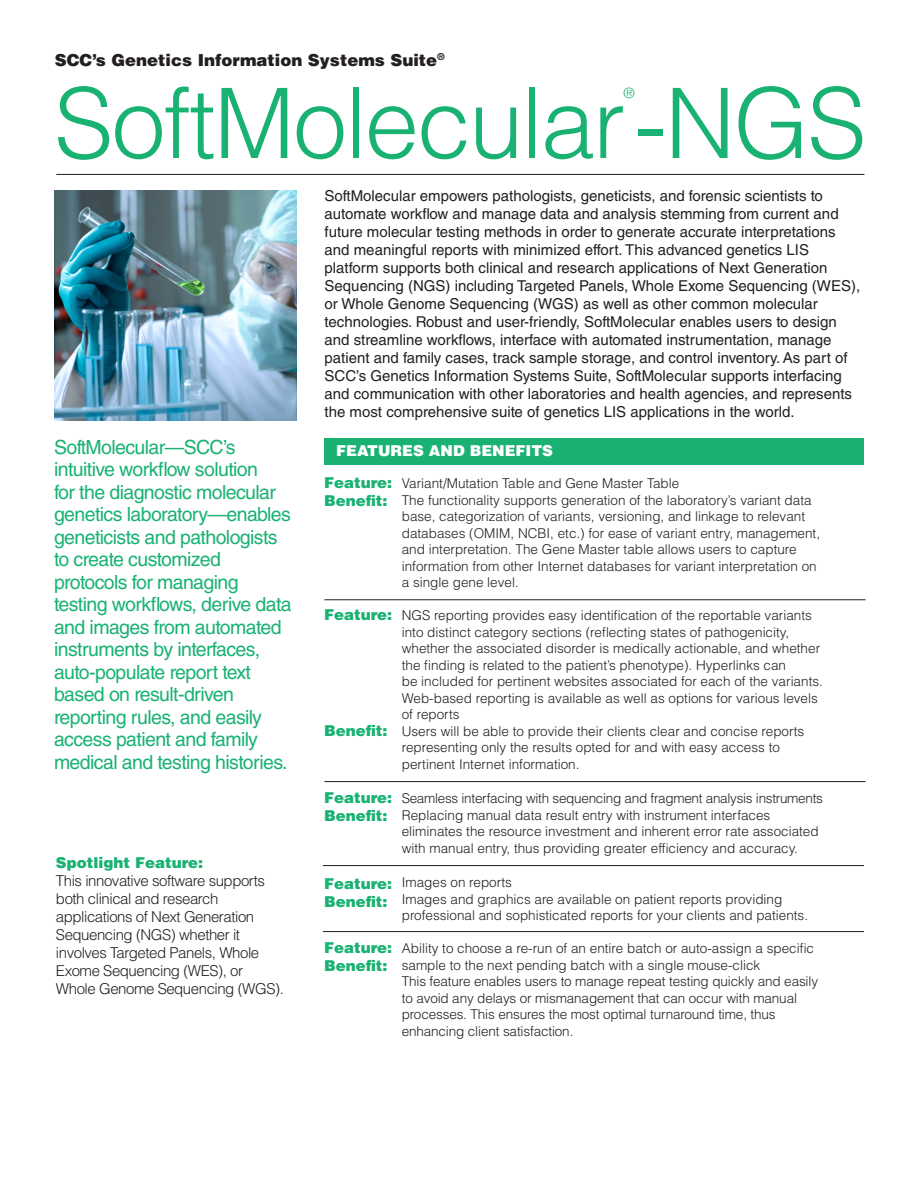
<style>
.page{position:relative;width:918px;height:1188px;background:#fff}
.page>*{position:absolute;margin:0;border:0;box-sizing:border-box;transform-origin:0 0}
.t1{font:300 97.35px "Helvetica LT Std";letter-spacing:-.02em;color:#19b273}
.t2{font:19.5px/22.5px "Helvetica LT Std";letter-spacing:-.03em;color:#19b273}
.t3{font:900 16.5px "Helvetica LT Std";color:#231f20}
.t4{font:15px/18px "Helvetica LT Std";color:#231f20}
.t5{font:300 15px/18px "Helvetica LT Std";letter-spacing:-.03em;color:#231f20}
.t6{font:900 15px "Helvetica LT Std";color:#19b273}
.t7{font:900 15px "Helvetica LT Std";color:#fff}
.t8{font:300 14.25px "Helvetica LT Std";color:#19b273}
.t9{font:300 13.5px/16.5px "Helvetica LT Std";color:#231f20}
.t10{font:300 13.5px "Helvetica LT Std";letter-spacing:-.02em;color:#231f20}
</style>
<div class="page">
<hr style="left:56px;top:174px;width:808px;height:1px;background:#231f20">
<img style="left:54px;top:190px;width:243px;height:230px">
<div style="left:325px;top:439px;width:539px;height:26px;background:#19b273"></div>
<hr style="left:324px;top:781px;width:542px;height:1px;background:#231f20">
<hr style="left:324px;top:599px;width:541px;height:1px;background:#231f20">
<hr style="left:323px;top:865px;width:541px;height:1px;background:#231f20">
<hr style="left:323px;top:931px;width:541px;height:1px;background:#231f20">
<p class="t3" style="left:55px;top:49px;width:392px">SCC’s Genetics Information Systems Suite<sup>®</sup></p>
<p class="t1" style="left:54px;top:63px;width:814px">SoftMolecular-NGS</p>
<p class="t8" style="left:624px;top:84px;width:13px">®</p>
<p class="t2" style="left:54px;top:435px;width:239px">SoftMolecular—SCC’s intuitive workflow solution<br>for the diagnostic molecular genetics laboratory—enables geneticists and pathologists to create customized protocols for managing testing workflows, derive data and images from automated instruments by interfaces, auto-populate report text based on result-driven reporting rules, and easily access patient and family medical and testing histories.</p>
<p class="t6" style="left:56px;top:853px;width:149px">Spotlight Feature:</p>
<p class="t5" style="left:56px;top:872px;width:229px">This innovative software supports both clinical and research applications of Next Generation<br>Sequencing (NGS) whether it involves Targeted Panels, Whole<br>Exome Sequencing (WES), or<br>Whole Genome Sequencing (WGS).</p>
<p class="t4" style="left:325px;top:187px;width:537px">SoftMolecular empowers pathologists, geneticists, and forensic scientists to automate workflow and manage data and analysis stemming from current and future molecular testing methods in order to generate accurate interpretations and meaningful reports with minimized effort. This advanced genetics LIS platform supports both clinical and research applications of Next Generation Sequencing (NGS) including Targeted Panels, Whole Exome Sequencing (WES), or Whole Genome Sequencing (WGS) as well as other common molecular technologies. Robust and user-friendly, SoftMolecular enables users to design and streamline workflows, interface with automated instrumentation, manage patient and family cases, track sample storage, and control inventory. As part of SCC’s Genetics Information Systems Suite, SoftMolecular supports interfacing and communication with other laboratories and health agencies, and represents the most comprehensive suite of genetics LIS applications in the world.</p>
<p class="t7" style="left:336px;top:441px;width:218px">FEATURES AND BENEFITS</p>
<p class="t6" style="left:324px;top:473px;width:70px">Feature:</p>
<p class="t6" style="left:324px;top:491px;width:65px">Benefit:</p>
<p class="t6" style="left:324px;top:605px;width:70px">Feature:</p>
<p class="t6" style="left:324px;top:721px;width:65px">Benefit:</p>
<p class="t6" style="left:324px;top:788px;width:70px">Feature:</p>
<p class="t6" style="left:324px;top:806px;width:65px">Benefit:</p>
<p class="t6" style="left:324px;top:874px;width:70px">Feature:</p>
<p class="t6" style="left:324px;top:892px;width:65px">Benefit:</p>
<p class="t6" style="left:324px;top:938px;width:70px">Feature:</p>
<p class="t6" style="left:324px;top:956px;width:65px">Benefit:</p>
<p class="t9" style="left:402px;top:475px;width:279px">Variant/Mutation Table and Gene Master Table</p>
<p class="t9" style="left:402px;top:492px;width:420px">The functionality supports generation of the laboratory’s variant data base, categorization of variants, versioning, and linkage to relevant databases (OMIM, NCBI, etc.) for ease of variant entry, management, and interpretation. The Gene Master table allows users to capture information from other Internet databases for variant interpretation on a single gene level.</p>
<p class="t9" style="left:402px;top:607px;width:423px">NGS reporting provides easy identification of the reportable variants into distinct category sections (reflecting states of pathogenicity, whether the associated disorder is medically actionable, and whether the finding is related to the patient’s phenotype). Hyperlinks can<br>be included for pertinent websites associated for each of the variants.</p>
<p class="t9" style="left:402px;top:690px;width:418px">Web-based reporting is available as well as options for various levels of reports</p>
<p class="t9" style="left:402px;top:723px;width:404px">Users will be able to provide their clients clear and concise reports representing only the results opted for and with easy access to pertinent Internet information.</p>
<p class="t10" style="left:402px;top:790px;width:423px">Seamless interfacing with sequencing and fragment analysis instruments</p>
<p class="t9" style="left:402px;top:807px;width:370px">Replacing manual data result entry with instrument interfaces</p>
<p class="t9" style="left:402px;top:823px;width:418px">eliminates the resource investment and inherent error rate associated with manual entry, thus providing greater efficiency and accuracy.</p>
<p class="t9" style="left:402px;top:874px;width:112px">Images on reports</p>
<p class="t9" style="left:402px;top:891px;width:382px">Images and graphics are available on patient reports providing</p>
<p class="t9" style="left:402px;top:907px;width:408px">professional and sophisticated reports for your clients and patients.</p>
<p class="t9" style="left:402px;top:940px;width:414px">Ability to choose a re-run of an entire batch or auto-assign a specific sample to the next pending batch with a single mouse-click</p>
<p class="t9" style="left:402px;top:973px;width:418px">This feature enables users to manage repeat testing quickly and easily to avoid any delays or mismanagement that can occur with manual processes. This ensures the most optimal turnaround time, thus enhancing client satisfaction.</p>
</div>
